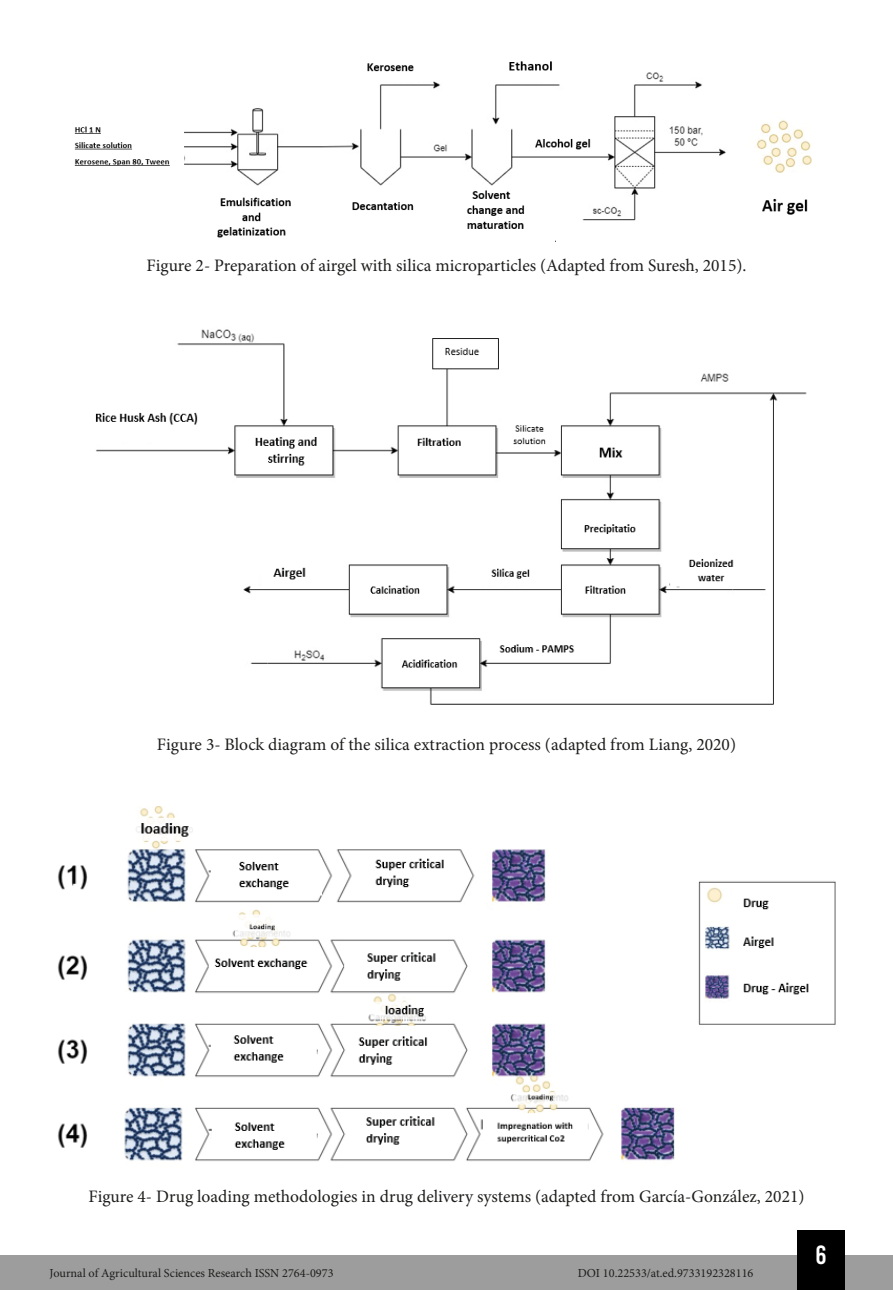
<style>
.page{position:relative;width:893px;height:1290px;background:#fff}
.page>*{position:absolute;margin:0;border:0;box-sizing:border-box;transform-origin:0 0}
.t1{font:26.25px "Bebas Kai";color:#fff}
.t2{font:17.5px "Minion Pro";color:#1d1d1b}
.t3{font:12.25px "Minion Pro";color:#1d1d1b}
</style>
<div class="page">
<div style="left:0;top:1255px;width:893px;height:35px;background:#9d9d9d"></div>
<div style="left:797px;top:1230px;width:48px;height:60px;background:#000"></div>
<img style="left:74px;top:61px;width:738px;height:181px">
<img style="left:95px;top:329px;width:712px;height:376px">
<img style="left:57px;top:806px;width:779px;height:355px">
<p class="t2" style="left:147px;top:254px;width:601px">Figure 2- Preparation of airgel with silica microparticles (Adapted from Suresh, 2015).</p>
<p class="t2" style="left:157px;top:732px;width:581px">Figure 3- Block diagram of the silica extraction process (adapted from Liang, 2020)</p>
<p class="t2" style="left:88px;top:1184px;width:717px">Figure 4- Drug loading methodologies in drug delivery systems (adapted from García-González, 2021)</p>
<p class="t3" style="left:50px;top:1265px;width:285px">Journal of Agricultural Sciences Research ISSN 2764-0973</p>
<p class="t3" style="left:578px;top:1265px;width:177px">DOI 10.22533/at.ed.9733192328116</p>
<h1 class="t1" style="left:815px;top:1241px;width:13px">6</h1>
</div>
